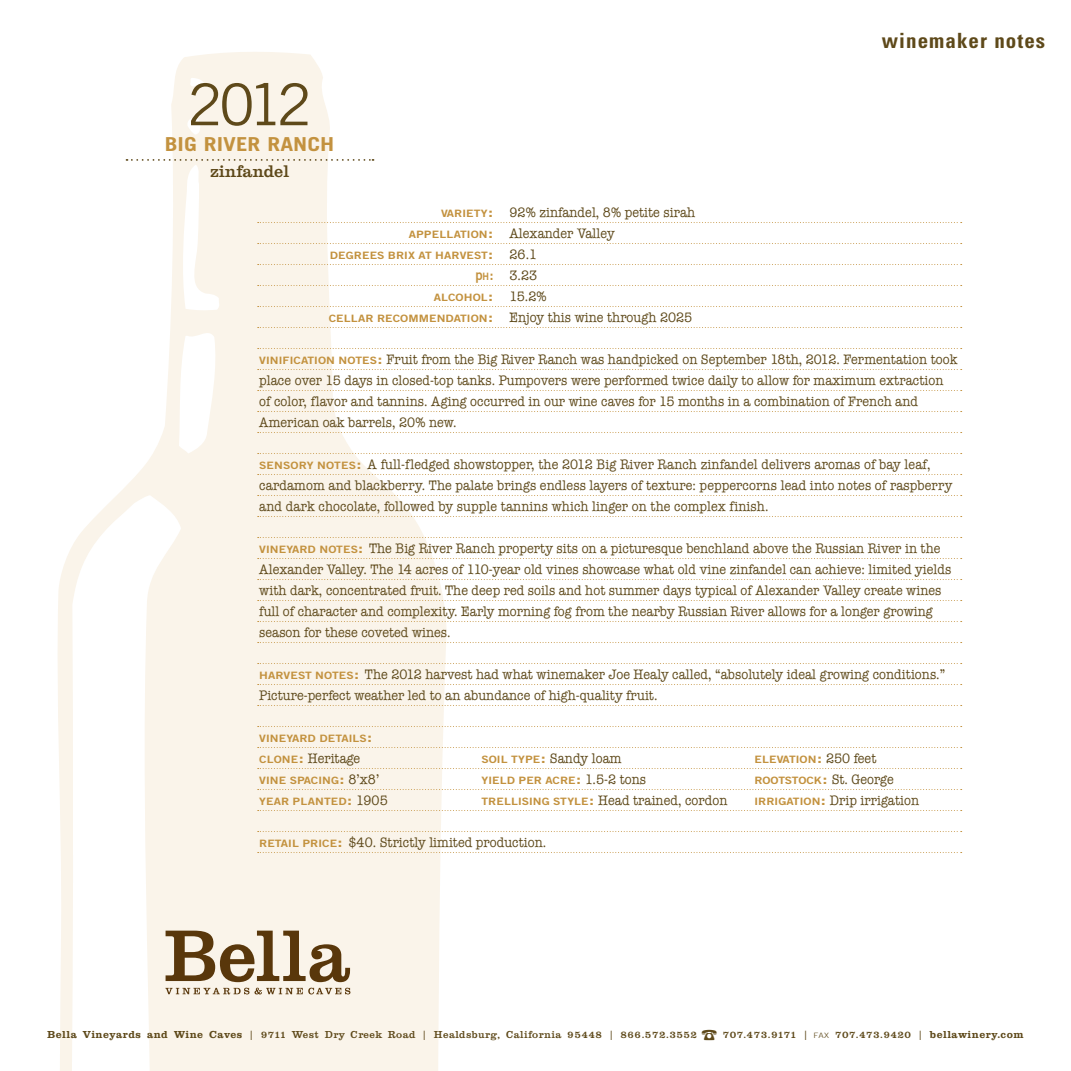
<style>
.page{position:relative;width:1071px;height:1071px;background:#fff}
.page>*{position:absolute;margin:0;border:0;box-sizing:border-box;transform-origin:0 0}
.t1{font:57.75px "Trade Gothic";color:#5e491a}
.t2{font:700 condensed 21px "Univers";letter-spacing:.05em;color:#5e491a}
.t3{font:700 19.25px "Trade Gothic";color:#c3923f;scale:1.2 1}
.t4{font:17.5px "Clarendon Mdm";color:#5e491a}
.t5{font:14px/21px "American Typewriter";letter-spacing:.005em;color:#5e491a;scale:.9 1}
.t6{font:11.03px "Trade Gothic T2 Bld";letter-spacing:.005em;color:#c3923f;scale:1.2 1}
.t7{font:11.03px "Trade Gothic T2 Bld";letter-spacing:-.015em;color:#c3923f;scale:1.2 1}
.t8{font:10.5px "Clarendon Mdm";letter-spacing:.045em;color:#5e491a}
.s1{font-family:"Trade Gothic T2 Bld";font-size:11.03px;color:#c3923f}
.s2{font-family:"Trade Gothic T2 Bld";font-size:15.75px;color:#c3923f}
.s3{font-size:15.75px}
.s4{font-family:"American Typewriter";font-size:14px;color:#5e491a}
.s5{font-family:"Clarendon Bld"}
.s6{font-family:"Clarendon";font-weight:300;font-size:14px}
.s7{font-family:"Trade Gothic";font-weight:300;font-size:7.35px}
</style>
<div class="page">
<svg style="left:58px;top:52px;width:389px;height:1019px;fill:#faf4ea"></svg>
<svg style="left:189px;top:77px;width:15px;height:13px"></svg>
<svg style="left:186px;top:116px;width:15px;height:19px"></svg>
<svg style="left:178px;top:327px;width:40px;height:126px"></svg>
<svg style="left:166px;top:931px;width:184px;height:51px"></svg>
<svg style="left:165px;top:988px;width:185px;height:6px"></svg>
<svg style="left:258px;top:327px;width:704px;height:1px"></svg>
<svg style="left:258px;top:348px;width:704px;height:1px"></svg>
<svg style="left:258px;top:369px;width:704px;height:1px"></svg>
<svg style="left:258px;top:390px;width:704px;height:1px"></svg>
<svg style="left:258px;top:411px;width:704px;height:1px"></svg>
<svg style="left:258px;top:432px;width:704px;height:1px"></svg>
<svg style="left:258px;top:453px;width:704px;height:1px"></svg>
<svg style="left:258px;top:474px;width:704px;height:1px"></svg>
<svg style="left:258px;top:495px;width:704px;height:1px"></svg>
<svg style="left:258px;top:516px;width:704px;height:1px"></svg>
<svg style="left:258px;top:537px;width:704px;height:1px"></svg>
<svg style="left:258px;top:558px;width:704px;height:1px"></svg>
<svg style="left:258px;top:579px;width:704px;height:1px"></svg>
<svg style="left:258px;top:600px;width:704px;height:1px"></svg>
<svg style="left:258px;top:621px;width:704px;height:1px"></svg>
<svg style="left:258px;top:642px;width:704px;height:1px"></svg>
<svg style="left:258px;top:663px;width:704px;height:1px"></svg>
<svg style="left:258px;top:684px;width:704px;height:1px"></svg>
<svg style="left:258px;top:705px;width:704px;height:1px"></svg>
<svg style="left:258px;top:726px;width:704px;height:1px"></svg>
<svg style="left:258px;top:747px;width:704px;height:1px"></svg>
<svg style="left:258px;top:768px;width:704px;height:1px"></svg>
<svg style="left:258px;top:789px;width:704px;height:1px"></svg>
<svg style="left:258px;top:810px;width:704px;height:1px"></svg>
<svg style="left:258px;top:831px;width:704px;height:1px"></svg>
<svg style="left:258px;top:852px;width:704px;height:1px"></svg>
<svg style="left:127px;top:159px;width:835px;height:152px"></svg>
<h1 class="t1" style="left:187px;top:70px;width:126px">2012</h1>
<h3 class="t3" style="left:165px;top:133px;width:143px">BIG RIVER RANCH</h3>
<p class="t4" style="left:210px;top:159px;width:80px">zinfandel</p>
<h2 class="t2" style="left:882px;top:27px;width:165px">winemaker notes</h2>
<p class="t5" style="left:409px;top:201px;width:320px;text-indent:32px"><span class="s1">VARIETY</span><span class="s2">:</span> 92% zinfandel, 8% petite sirah<br><span class="s1">APPELLATION</span><span class="s2">:</span> Alexander Valley</p>
<p class="t6" style="left:330px;top:248px;width:174px">DEGREES BRIX AT HARVEST<span class="s3">:</span> <span class="s4">26.1</span></p>
<p class="t5" style="left:475px;top:264px;width:70px"><span class="s2">p</span><span class="s1">H</span><span class="s2">:</span> 3.23</p>
<p class="t6" style="left:434px;top:290px;width:95px">ALCOHOL<span class="s3">:</span> <span class="s4">15.2%</span></p>
<p class="t5" style="left:329px;top:306px;width:405px"><span class="s1">CELLAR RECOMMENDATION</span><span class="s2">:</span> Enjoy this wine through 2025</p>
<p class="t5" style="left:259px;top:348px;width:778px"><span class="s1">VINIFICATION NOTES</span><span class="s2">:</span> Fruit from the Big River Ranch was handpicked on September 18th, 2012. Fermentation took place over 15 days in closed-top tanks. Pumpovers were performed twice daily to allow for maximum extraction of color, flavor and tannins. Aging occurred in our wine caves for 15 months in a combination of French and American oak barrels, 20% new.</p>
<p class="t5" style="left:259px;top:453px;width:772px"><span class="s1">SENSORY NOTES</span><span class="s2">:</span> A full-fledged showstopper, the 2012 Big River Ranch zinfandel delivers aromas of bay leaf, cardamom and blackberry. The palate brings endless layers of texture: peppercorns lead into notes of raspberry and dark chocolate, followed by supple tannins which linger on the complex finish.</p>
<p class="t5" style="left:259px;top:537px;width:770px"><span class="s1">VINEYARD NOTES</span><span class="s2">:</span> The Big River Ranch property sits on a picturesque benchland above the Russian River in the Alexander Valley. The 14 acres of 110-year old vines showcase what old vine zinfandel can achieve: limited yields with dark, concentrated fruit. The deep red soils and hot summer days typical of Alexander Valley create wines full of character and complexity. Early morning fog from the nearby Russian River allows for a longer growing season for these coveted wines.</p>
<p class="t5" style="left:259px;top:663px;width:764px"><span class="s1">HARVEST NOTES</span><span class="s2">:</span> The 2012 harvest had what winemaker Joe Healy called, “absolutely ideal growing conditions.”<br>Picture-perfect weather led to an abundance of high-quality fruit.</p>
<p class="t6" style="left:259px;top:731px;width:96px">VINEYARD DETAILS<span class="s3">:</span></p>
<p class="t5" style="left:259px;top:747px;width:114px"><span class="s1">CLONE</span><span class="s2">:</span> Heritage</p>
<p class="t5" style="left:482px;top:747px;width:157px"><span class="s1">SOIL TYPE</span><span class="s2">:</span> Sandy loam</p>
<p class="t6" style="left:755px;top:752px;width:103px">ELEVATION<span class="s3">:</span> <span class="s4">250 feet</span></p>
<p class="t6" style="left:259px;top:773px;width:102px">VINE SPACING<span class="s3">:</span> <span class="s4">8’x8’</span></p>
<p class="t6" style="left:482px;top:773px;width:139px">YIELD PER ACRE<span class="s3">:</span> <span class="s4">1.5-2 tons</span></p>
<p class="t7" style="left:755px;top:773px;width:117px">ROOTSTOCK<span class="s3">:</span> <span class="s4">St. George</span></p>
<p class="t6" style="left:259px;top:794px;width:109px">YEAR PLANTED<span class="s3">:</span> <span class="s4">1905</span></p>
<p class="t5" style="left:482px;top:789px;width:275px"><span class="s1">TRELLISING STYLE</span><span class="s2">:</span> Head trained, cordon</p>
<p class="t5" style="left:755px;top:789px;width:184px"><span class="s1">IRRIGATION</span><span class="s2">:</span> Drip irrigation</p>
<p class="t5" style="left:259px;top:831px;width:320px"><span class="s1">RETAIL PRICE</span><span class="s2">:</span> $40. Strictly limited production.</p>
<p class="t8" style="left:47px;top:1028px;width:651px"><span class="s5">Bella Vineyards and Wine Caves</span> <span class="s6">|</span> 9711 West Dry Creek Road <span class="s6">|</span> Healdsburg, California 95448 <span class="s6">|</span> 866.572.3552</p>
<p class="t8" style="left:723px;top:1028px;width:302px">707.473.9171 <span class="s6">|</span> <span class="s7">fax</span> 707.473.9420 <span class="s6">|</span> <span class="s5">bellawinery.com</span></p>
</div>
